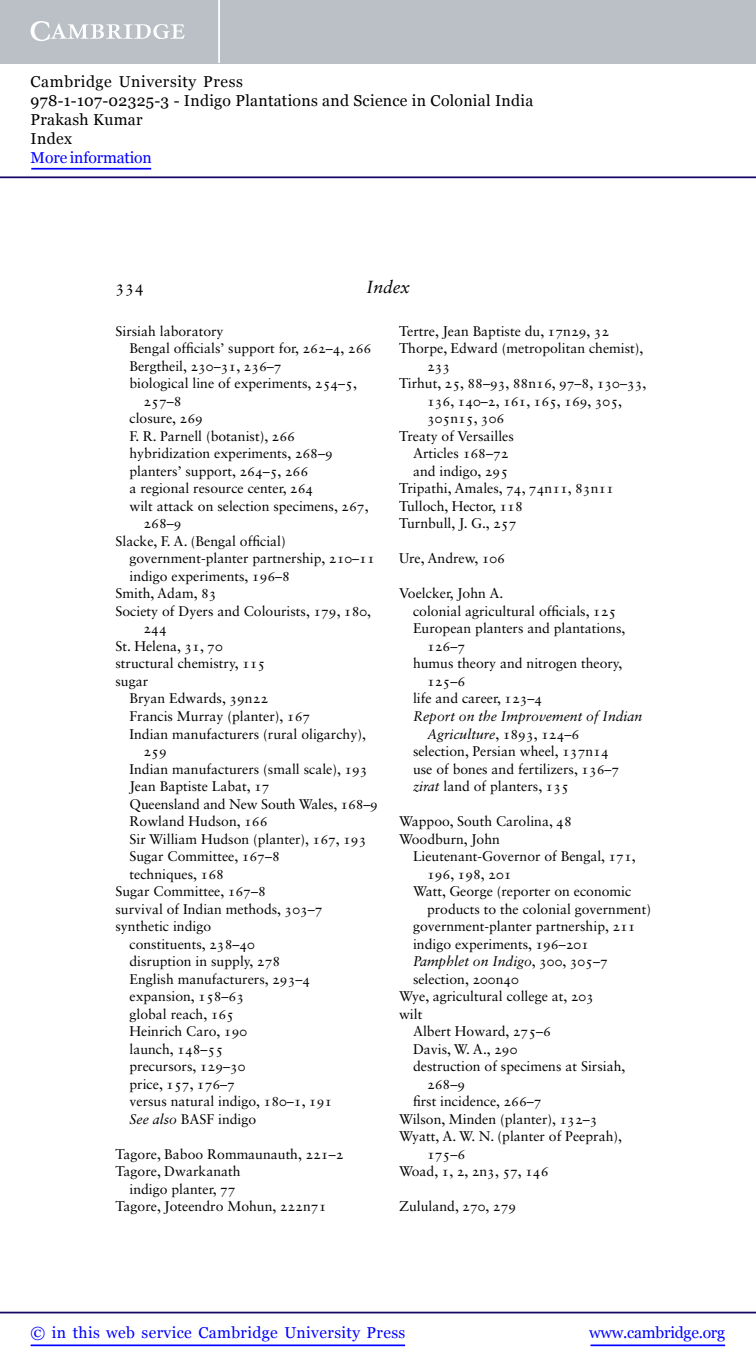
<style>
.page{position:relative;width:756px;height:1371px;background:#fff}
.page>*{position:absolute;margin:0;border:0;box-sizing:border-box;transform-origin:0 0}
.t1{font:italic 17.5px "Sabon LT Std";color:#000}
.t2{font:16.62px "Sabon LT Std";color:#000}
.t3{font:15.75px/18.9px "Georgia";letter-spacing:.02em;color:#000}
.t4{font:15.75px "Georgia";letter-spacing:.025em;color:#00f}
.t5{font:15.75px "Georgia";letter-spacing:-.015em;color:#00f}
.t6{font:15.75px "Georgia";letter-spacing:-.01em;color:#00f}
.t7{font:14px "Sabon LT Std";color:#000}
.t8{font:italic 14px "Sabon LT Std";color:#000}
.s1{font-style:italic}
.s2{font-style:normal}
</style>
<div class="page">
<hr style="left:591px;top:1344px;width:134px;height:1px;background:#00f">
<hr style="left:0;top:1311px;width:756px;height:2px;background:#150666">
<hr style="left:31px;top:1344px;width:374px;height:1px;background:#00f">
<div style="left:0;top:0;width:756px;height:63px;background:#bac0c6"></div>
<svg style="left:31px;top:21px;width:154px;height:20px"></svg>
<hr style="left:218px;top:0;width:2px;height:63px;background:#fff">
<hr style="left:0;top:176px;width:756px;height:2px;background:#150666">
<hr style="left:31px;top:168px;width:120px;height:1px;background:#00f">
<p class="t3" style="left:31px;top:72px;width:504px">Cambridge University Press<br>978-1-107-02325-3 - Indigo Plantations and Science in Colonial India<br>Prakash Kumar<br>Index</p>
<p class="t6" style="left:31px;top:148px;width:123px">More information</p>
<p class="t2" style="left:116px;top:276px;width:30px">334</p>
<p class="t1" style="left:367px;top:276px;width:45px">Index</p>
<p class="t7" style="left:116px;top:322px;width:110px">Sirsiah laboratory</p>
<p class="t7" style="left:130px;top:340px;width:243px">Bengal officials’ support for, 262–4, 266</p>
<p class="t7" style="left:130px;top:357px;width:154px">Bergtheil, 230–31, 236–7</p>
<p class="t7" style="left:130px;top:375px;width:229px">biological line of experiments, 254–5,</p>
<p class="t7" style="left:144px;top:392px;width:40px">257–8</p>
<p class="t7" style="left:130px;top:410px;width:75px">closure, 269</p>
<p class="t7" style="left:130px;top:427px;width:167px">F. R. Parnell (botanist), 266</p>
<p class="t7" style="left:130px;top:445px;width:205px">hybridization experiments, 268–9</p>
<p class="t7" style="left:130px;top:462px;width:180px">planters’ support, 264–5, 266</p>
<p class="t7" style="left:130px;top:480px;width:185px">a regional resource center, 264</p>
<p class="t7" style="left:130px;top:497px;width:241px">wilt attack on selection specimens, 267,</p>
<p class="t7" style="left:144px;top:515px;width:40px">268–9</p>
<p class="t7" style="left:116px;top:532px;width:172px">Slacke, F. A. (Bengal official)</p>
<p class="t7" style="left:130px;top:550px;width:247px">government-planter partnership, 210–11</p>
<p class="t7" style="left:130px;top:567px;width:162px">indigo experiments, 196–8</p>
<p class="t7" style="left:116px;top:585px;width:103px">Smith, Adam, 83</p>
<p class="t7" style="left:116px;top:602px;width:257px">Society of Dyers and Colourists, 179, 180,</p>
<p class="t7" style="left:144px;top:620px;width:25px">244</p>
<p class="t7" style="left:116px;top:637px;width:109px">St. Helena, 31, 70</p>
<p class="t7" style="left:116px;top:655px;width:151px">structural chemistry, 115</p>
<p class="t7" style="left:116px;top:672px;width:34px">sugar</p>
<p class="t7" style="left:130px;top:690px;width:140px">Bryan Edwards, 39n22</p>
<p class="t7" style="left:130px;top:707px;width:182px">Francis Murray (planter), 167</p>
<p class="t7" style="left:130px;top:725px;width:238px">Indian manufacturers (rural oligarchy),</p>
<p class="t7" style="left:144px;top:742px;width:25px">259</p>
<p class="t7" style="left:130px;top:760px;width:240px">Indian manufacturers (small scale), 193</p>
<p class="t7" style="left:130px;top:777px;width:142px">Jean Baptiste Labat, 17</p>
<p class="t7" style="left:130px;top:795px;width:250px">Queensland and New South Wales, 168–9</p>
<p class="t7" style="left:130px;top:812px;width:140px">Rowland Hudson, 166</p>
<p class="t7" style="left:130px;top:830px;width:239px">Sir William Hudson (planter), 167, 193</p>
<p class="t7" style="left:130px;top:847px;width:152px">Sugar Committee, 167–8</p>
<p class="t7" style="left:130px;top:865px;width:96px">techniques, 168</p>
<p class="t7" style="left:116px;top:882px;width:152px">Sugar Committee, 167–8</p>
<p class="t7" style="left:116px;top:900px;width:209px">survival of Indian methods, 303–7</p>
<p class="t7" style="left:116px;top:917px;width:97px">synthetic indigo</p>
<p class="t7" style="left:130px;top:935px;width:127px">constituents, 238–40</p>
<p class="t7" style="left:130px;top:952px;width:152px">disruption in supply, 278</p>
<p class="t7" style="left:130px;top:970px;width:182px">English manufacturers, 293–4</p>
<p class="t7" style="left:130px;top:987px;width:116px">expansion, 158–63</p>
<p class="t7" style="left:130px;top:1005px;width:106px">global reach, 165</p>
<p class="t7" style="left:130px;top:1022px;width:119px">Heinrich Caro, 190</p>
<p class="t7" style="left:130px;top:1040px;width:95px">launch, 148–55</p>
<p class="t7" style="left:130px;top:1057px;width:118px">precursors, 129–30</p>
<p class="t7" style="left:130px;top:1075px;width:107px">price, 157, 176–7</p>
<p class="t7" style="left:130px;top:1092px;width:204px">versus natural indigo, 180–1, 191</p>
<p class="t7" style="left:130px;top:1110px;width:128px"><span class="s1">See also</span> BASF indigo</p>
<p class="t7" style="left:116px;top:1145px;width:230px">Tagore, Baboo Rommaunauth, 221–2</p>
<p class="t7" style="left:116px;top:1162px;width:127px">Tagore, Dwarkanath</p>
<p class="t7" style="left:130px;top:1180px;width:108px">indigo planter, 77</p>
<p class="t7" style="left:116px;top:1197px;width:212px">Tagore, Joteendro Mohun, 222n71</p>
<p class="t7" style="left:399px;top:322px;width:212px">Tertre, Jean Baptiste du, 17n29, 32</p>
<p class="t7" style="left:399px;top:340px;width:246px">Thorpe, Edward (metropolitan chemist),</p>
<p class="t7" style="left:427px;top:357px;width:25px">233</p>
<p class="t7" style="left:399px;top:375px;width:249px">Tirhut, 25, 88–93, 88n16, 97–8, 130–33,</p>
<p class="t7" style="left:427px;top:392px;width:197px">136, 140–2, 161, 165, 169, 305,</p>
<p class="t7" style="left:427px;top:410px;width:79px">305n15, 306</p>
<p class="t7" style="left:399px;top:427px;width:116px">Treaty of Versailles</p>
<p class="t7" style="left:413px;top:445px;width:97px">Articles 168–72</p>
<p class="t7" style="left:413px;top:462px;width:97px">and indigo, 295</p>
<p class="t7" style="left:399px;top:480px;width:217px">Tripathi, Amales, 74, 74n11, 83n11</p>
<p class="t7" style="left:399px;top:497px;width:125px">Tulloch, Hector, 118</p>
<p class="t7" style="left:399px;top:515px;width:119px">Turnbull, J. G., 257</p>
<p class="t7" style="left:399px;top:550px;width:108px">Ure, Andrew, 106</p>
<p class="t7" style="left:399px;top:585px;width:106px">Voelcker, John A.</p>
<p class="t7" style="left:413px;top:602px;width:205px">colonial agricultural officials, 125</p>
<p class="t7" style="left:413px;top:620px;width:214px">European planters and plantations,</p>
<p class="t7" style="left:427px;top:637px;width:40px">126–7</p>
<p class="t7" style="left:413px;top:655px;width:211px">humus theory and nitrogen theory,</p>
<p class="t7" style="left:427px;top:672px;width:40px">125–6</p>
<p class="t7" style="left:413px;top:690px;width:131px">life and career, 123–4</p>
<p class="t8" style="left:413px;top:708px;width:231px">Report on the Improvement of Indian</p>
<p class="t8" style="left:427px;top:725px;width:154px">Agriculture<span class="s2">, 1893, 124–6</span></p>
<p class="t7" style="left:413px;top:742px;width:197px">selection, Persian wheel, 137n14</p>
<p class="t7" style="left:413px;top:760px;width:208px">use of bones and fertilizers, 136–7</p>
<p class="t7" style="left:413px;top:777px;width:158px"><span class="s1">zirat</span> land of planters, 135</p>
<p class="t7" style="left:399px;top:812px;width:174px">Wappoo, South Carolina, 48</p>
<p class="t7" style="left:399px;top:830px;width:103px">Woodburn, John</p>
<p class="t7" style="left:413px;top:847px;width:224px">Lieutenant-Governor of Bengal, 171,</p>
<p class="t7" style="left:427px;top:865px;width:86px">196, 198, 201</p>
<p class="t7" style="left:413px;top:882px;width:220px">Watt, George (reporter on economic</p>
<p class="t7" style="left:427px;top:900px;width:226px">products to the colonial government)</p>
<p class="t7" style="left:413px;top:917px;width:224px">government-planter partnership, 211</p>
<p class="t7" style="left:413px;top:935px;width:178px">indigo experiments, 196–201</p>
<p class="t8" style="left:413px;top:953px;width:196px">Pamphlet on Indigo<span class="s2">, 300, 305–7</span></p>
<p class="t7" style="left:413px;top:970px;width:108px">selection, 200n40</p>
<p class="t7" style="left:399px;top:987px;width:197px">Wye, agricultural college at, 203</p>
<p class="t7" style="left:399px;top:1005px;width:25px">wilt</p>
<p class="t7" style="left:413px;top:1022px;width:139px">Albert Howard, 275–6</p>
<p class="t7" style="left:413px;top:1040px;width:106px">Davis, W. A., 290</p>
<p class="t7" style="left:413px;top:1057px;width:214px">destruction of specimens at Sirsiah,</p>
<p class="t7" style="left:427px;top:1075px;width:40px">268–9</p>
<p class="t7" style="left:413px;top:1092px;width:130px">first incidence, 266–7</p>
<p class="t7" style="left:399px;top:1110px;width:200px">Wilson, Minden (planter), 132–3</p>
<p class="t7" style="left:399px;top:1127px;width:225px">Wyatt, A. W. N. (planter of Peeprah),</p>
<p class="t7" style="left:427px;top:1145px;width:40px">175–6</p>
<p class="t7" style="left:399px;top:1162px;width:151px">Woad, 1, 2, 2n3, 57, 146</p>
<p class="t7" style="left:399px;top:1197px;width:119px">Zululand, 270, 279</p>
<p class="t4" style="left:31px;top:1323px;width:376px">© in this web service Cambridge University Press</p>
<p class="t5" style="left:589px;top:1323px;width:137px">www.cambridge.org</p>
</div>
